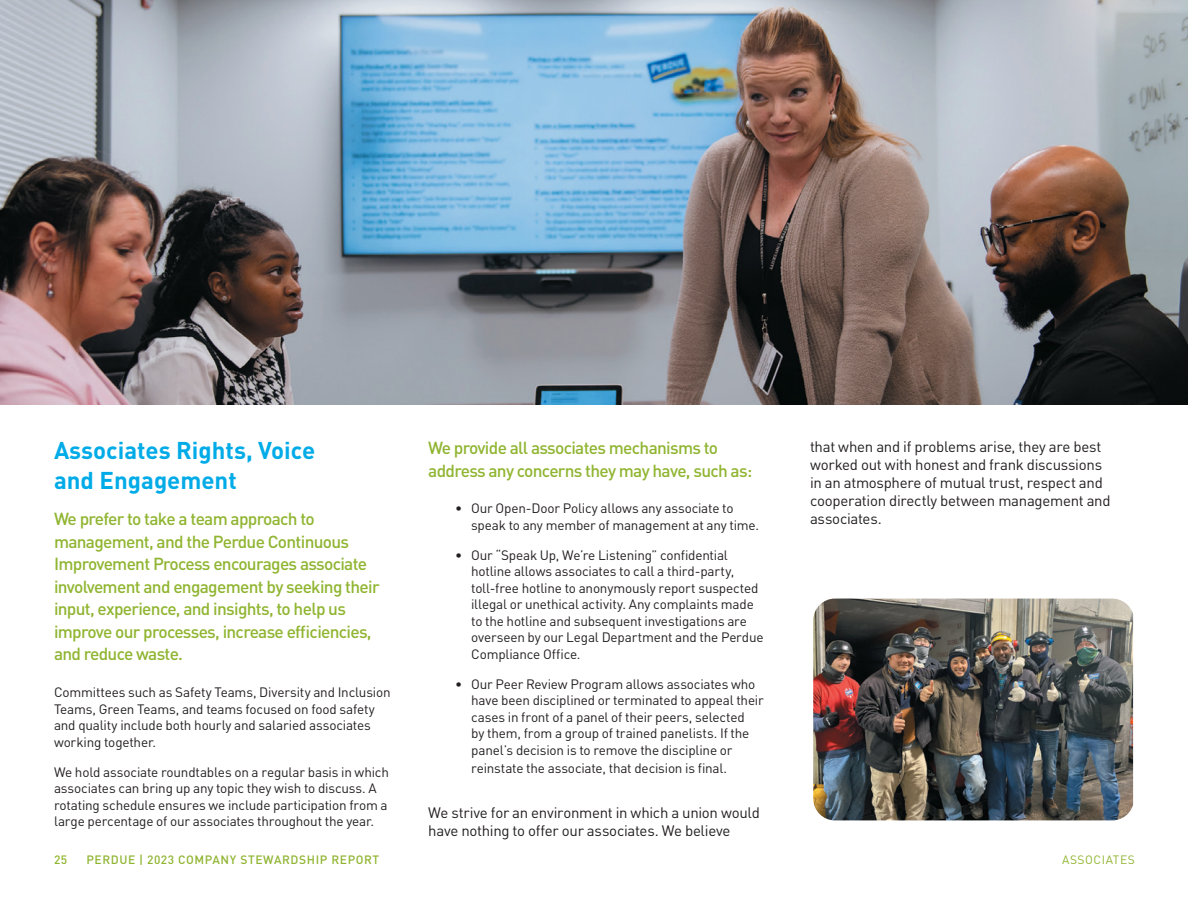
<style>
.page{position:relative;width:1188px;height:918px;background:#fff}
.page>*{position:absolute;margin:0;border:0;box-sizing:border-box;transform-origin:0 0}
.t1{font:700 24px/30px "DINOT";color:#00abe7}
.t2{font:500 17.25px/22.5px "DINOT";letter-spacing:-.04em;color:#90b531}
.t3{font:15px/18px "DINOT";letter-spacing:-.02em;color:#231f20}
.t4{font:13.5px/16.5px "DINOT";letter-spacing:-.015em;color:#231f20}
.t5{font:500 12px "DINOT";letter-spacing:.05em;color:#90b531}
.t6{font:12px "DINOT";letter-spacing:.05em;color:#90b531}
</style>
<div class="page">
<img style="left:0;top:0;width:1188px;height:405px">
<img style="left:813px;top:599px;width:320px;height:221px">
<h1 class="t1" style="left:54px;top:435px;width:263px">Associates Rights, Voice and Engagement</h1>
<p class="t2" style="left:54px;top:507px;width:327px">We prefer to take a team approach to management, and the Perdue Continuous Improvement Process encourages associate involvement and engagement by seeking their input, experience, and insights, to help us improve our processes, increase efficiencies, and reduce waste.</p>
<p class="t4" style="left:54px;top:683px;width:338px">Committees such as Safety Teams, Diversity and Inclusion Teams, Green Teams, and teams focused on food safety and quality include both hourly and salaried associates working together.</p>
<p class="t4" style="left:54px;top:763px;width:336px">We hold associate roundtables on a regular basis in which associates can bring up any topic they wish to discuss. A rotating schedule ensures we include participation from a large percentage of our associates throughout the year.</p>
<p class="t2" style="left:428px;top:436px;width:326px">We provide all associates mechanisms to address any concerns they may have, such as:</p>
<p class="t4" style="left:471px;top:500px;width:290px;text-indent:-16px">• Our Open-Door Policy allows any associate to speak to any member of management at any time.</p>
<p class="t4" style="left:471px;top:546px;width:294px;text-indent:-16px">• Our “Speak Up, We’re Listening” confidential hotline allows associates to call a third-party, toll-free hotline to anonymously report suspected illegal or unethical activity. Any complaints made to the hotline and subsequent investigations are overseen by our Legal Department and the Perdue Compliance Office.</p>
<p class="t4" style="left:471px;top:675px;width:294px;text-indent:-16px">• Our Peer Review Program allows associates who have been disciplined or terminated to appeal their cases in front of a panel of their peers, selected<br>by them, from a group of trained panelists. If the panel’s decision is to remove the discipline or</p>
<p class="t4" style="left:471px;top:759px;width:257px">reinstate the associate, that decision is final.</p>
<p class="t3" style="left:428px;top:803px;width:333px">We strive for an environment in which a union would have nothing to offer our associates. We believe</p>
<p class="t3" style="left:810px;top:437px;width:302px">that when and if problems arise, they are best worked out with honest and frank discussions in an atmosphere of mutual trust, respect and cooperation directly between management and associates.</p>
<p class="t5" style="left:54px;top:852px;width:15px">25</p>
<p class="t5" style="left:86px;top:852px;width:294px">PERDUE | 2023 COMPANY STEWARDSHIP REPORT</p>
<p class="t6" style="left:1062px;top:852px;width:74px">ASSOCIATES</p>
</div>
